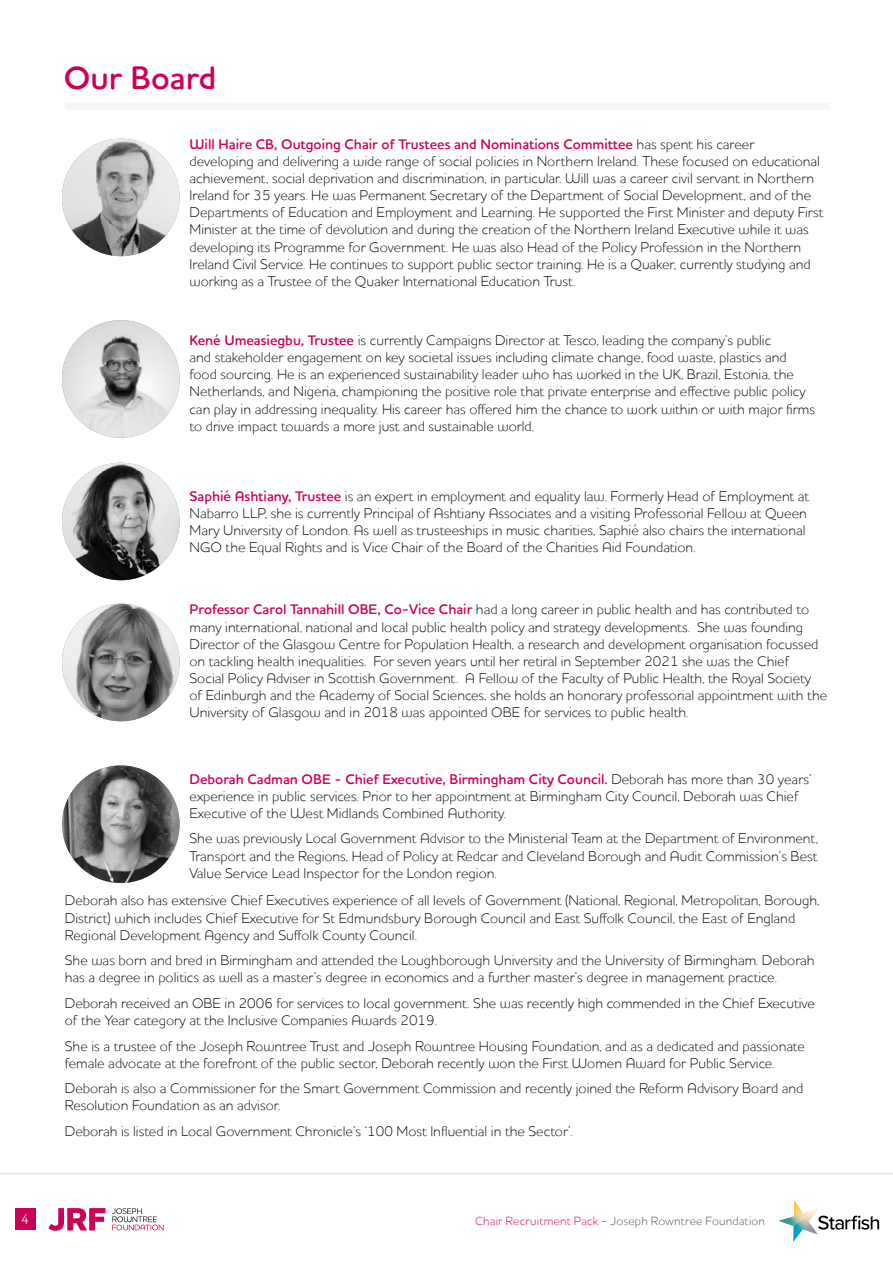
<style>
.page{position:relative;width:893px;height:1263px;background:#fff}
.page>*{position:absolute;margin:0;border:0;box-sizing:border-box;transform-origin:0 0}
.t1{font:33px "Houschka Rounded Alt Regular 8";color:#cd0058}
.t2{font:14.25px/17.1px "Houschka Rounded Alt Regular 10";color:#000}
.t3{font:300 13.5px "Flama";color:#fff}
.t4{font:12px "Houschka Rounded Alt Regular 10";letter-spacing:.015em;color:#4a4a49}
.s1{font-family:"Houschka Rounded Alt Regular 8";color:#cd0058}
.s2{color:#cd0058}
</style>
<div class="page">
<svg style="left:49px;top:1208px;width:57px;height:23px"></svg>
<svg style="left:112px;top:1208px;width:52px;height:22px"></svg>
<svg style="left:779px;top:1200px;width:100px;height:42px"></svg>
<div style="left:15px;top:1208px;width:20px;height:21px;background:#cd0058"></div>
<hr style="left:0;top:1173px;width:893px;height:1px;background:#000">
<div style="left:65px;top:104px;width:764px;height:6px;background:#f6f6f6"></div>
<img style="left:62px;top:139px;width:118px;height:117px;border-radius:59px">
<img style="left:62px;top:320px;width:118px;height:118px;border-radius:59px">
<img style="left:62px;top:463px;width:118px;height:117px;border-radius:59px">
<img style="left:62px;top:604px;width:118px;height:117px;border-radius:59px">
<img style="left:64px;top:765px;width:116px;height:118px">
<p class="t1" style="left:64px;top:56px;width:154px">Our Board</p>
<p class="t2" style="left:190px;top:135px;width:635px"><span class="s1">Will Haire CB, Outgoing Chair of Trustees and Nominations Committee</span> has spent his career<br>developing and delivering a wide range of social policies in Northern Ireland. These focused on educational achievement, social deprivation and discrimination, in particular. Will was a career civil servant in Northern Ireland for 35 years. He was Permanent Secretary of the Department of Social Development, and of the Departments of Education and Employment and Learning. He supported the First Minister and deputy First Minister at the time of devolution and during the creation of the Northern Ireland Executive while it was developing its Programme for Government. He was also Head of the Policy Profession in the Northern Ireland Civil Service. He continues to support public sector training. He is a Quaker, currently studying and working as a Trustee of the Quaker International Education Trust.</p>
<p class="t2" style="left:190px;top:331px;width:627px"><span class="s1">Kené Umeasiegbu, Trustee</span> is currently Campaigns Director at Tesco, leading the company’s public<br>and stakeholder engagement on key societal issues including climate change, food waste, plastics and food sourcing. He is an experienced sustainability leader who has worked in the UK, Brazil, Estonia, the Netherlands, and Nigeria, championing the positive role that private enterprise and effective public policy can play in addressing inequality. His career has offered him the chance to work within or with major firms to drive impact towards a more just and sustainable world.</p>
<p class="t2" style="left:190px;top:487px;width:621px"><span class="s1">Saphié Ashtiany, Trustee</span> is an expert in employment and equality law. Formerly Head of Employment at Nabarro LLP, she is currently Principal of Ashtiany Associates and a visiting Professorial Fellow at Queen Mary University of London. As well as trusteeships in music charities, Saphié also chairs the international NGO the Equal Rights and is Vice Chair of the Board of the Charities Aid Foundation.</p>
<p class="t2" style="left:190px;top:600px;width:639px"><span class="s1">Professor Carol Tannahill OBE, Co-Vice Chair</span> had a long career in public health and has contributed to many international, national and local public health policy and strategy developments. She was founding Director of the Glasgow Centre for Population Health, a research and development organisation focussed on tackling health inequalities. For seven years until her retiral in September 2021 she was the Chief Social Policy Adviser in Scottish Government. A Fellow of the Faculty of Public Health, the Royal Society of Edinburgh and the Academy of Social Sciences, she holds an honorary professorial appointment with the University of Glasgow and in 2018 was appointed OBE for services to public health.</p>
<p class="t2" style="left:190px;top:770px;width:624px"><span class="s1">Deborah Cadman OBE - Chief Executive, Birmingham City Council.</span> Deborah has more than 30 years’ experience in public services. Prior to her appointment at Birmingham City Council, Deborah was Chief<br>Executive of the West Midlands Combined Authority.</p>
<p class="t2" style="left:190px;top:829px;width:630px;text-align:justify">She was previously Local Government Advisor to the Ministerial Team at the Department of Environment, Transport and the Regions, Head of Policy at Redcar and Cleveland Borough and Audit Commission’s Best Value Service Lead Inspector for the London region.</p>
<p class="t2" style="left:65px;top:891px;width:756px">Deborah also has extensive Chief Executives experience of all levels of Government (National, Regional, Metropolitan, Borough,<br>District) which includes Chief Executive for St Edmundsbury Borough Council and East Suffolk Council, the East of England<br>Regional Development Agency and Suffolk County Council.</p>
<p class="t2" style="left:65px;top:951px;width:751px">She was born and bred in Birmingham and attended the Loughborough University and the University of Birmingham. Deborah has a degree in politics as well as a master’s degree in economics and a further master’s degree in management practice.</p>
<p class="t2" style="left:65px;top:994px;width:752px">Deborah received an OBE in 2006 for services to local government. She was recently high commended in the Chief Executive of the Year category at the Inclusive Companies Awards 2019.</p>
<p class="t2" style="left:65px;top:1037px;width:742px">She is a trustee of the Joseph Rowntree Trust and Joseph Rowntree Housing Foundation, and as a dedicated and passionate female advocate at the forefront of the public sector, Deborah recently won the First Women Award for Public Service.</p>
<p class="t2" style="left:65px;top:1079px;width:740px">Deborah is also a Commissioner for the Smart Government Commission and recently joined the Reform Advisory Board and<br>Resolution Foundation as an advisor.</p>
<p class="t2" style="left:65px;top:1122px;width:509px">Deborah is listed in Local Government Chronicle’s ‘100 Most Influential in the Sector’.</p>
<p class="t3" style="left:21px;top:1210px;width:9px">4</p>
<p class="t4" style="left:475px;top:1212px;width:291px"><span class="s2">Chair Recruitment Pack -</span> Joseph Rowntree Foundation</p>
</div>
